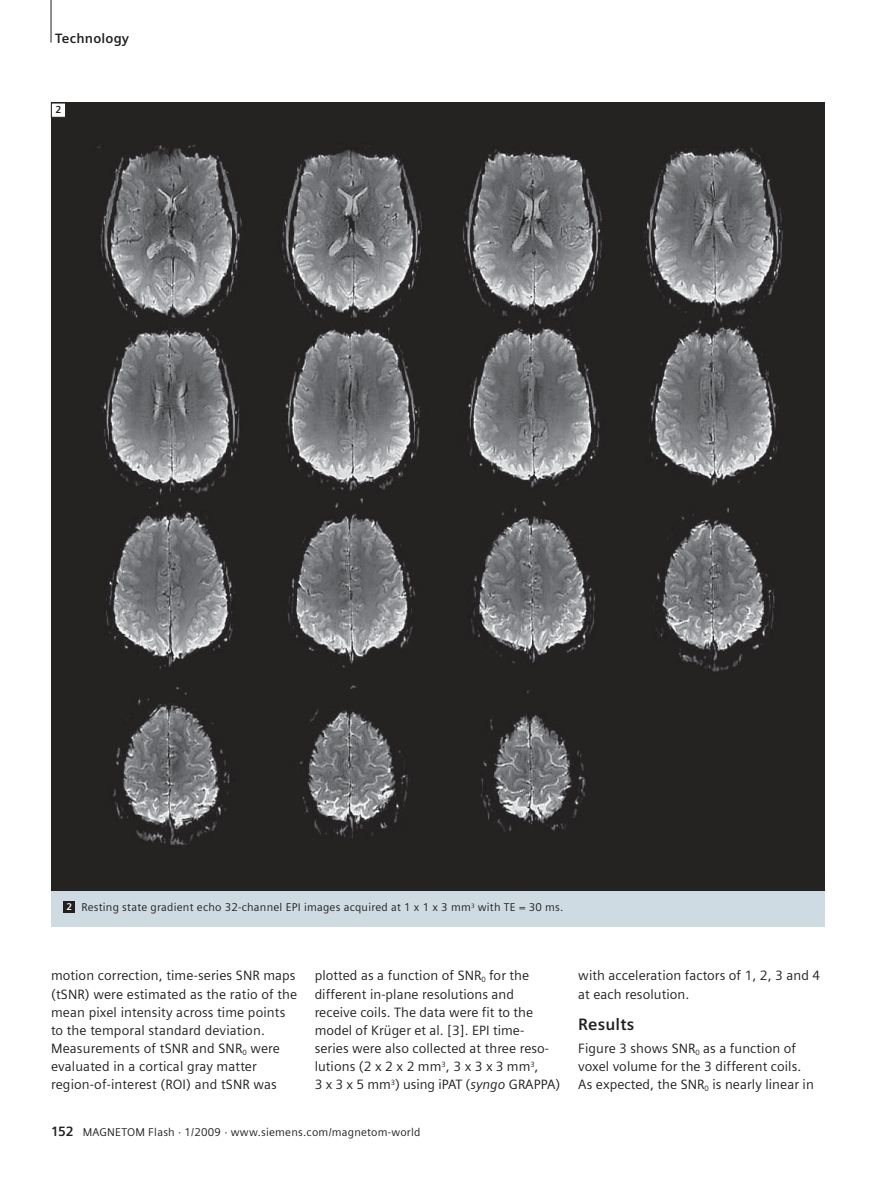
<style>
.page{position:relative;width:893px;height:1191px;background:#fff}
.page>*{position:absolute;margin:0;border:0;box-sizing:border-box;transform-origin:0 0}
.t1{font:700 16.5px "Siemens Sans";letter-spacing:.01em;color:#231f20}
.t2{font:13.5px/18px "Siemens Sans";letter-spacing:.005em;color:#231f20}
.t3{font:700 13.5px "Siemens Sans";letter-spacing:.015em;color:#231f20}
.t4{font:11.25px "Siemens Sans";letter-spacing:.02em;color:#231f20}
.t5{font:700 10.2px "Siemens Sans";color:#231f20}
.s1{font-weight:700;font-size:9.75px;color:#fff}
.s2{font-style:italic}
.s3{font-weight:700;font-size:13.5px}
</style>
<div class="page">
<hr style="left:51px;top:0;width:1px;height:43px;background:#231f20">
<div style="left:51px;top:861px;width:774px;height:65px;background:#cedbe3"></div>
<img style="left:51px;top:103px;width:774px;height:787px">
<div style="left:64px;top:901px;width:11px;height:11px;background:#231f20"></div>
<svg style="left:51px;top:102px;width:15px;height:16px"></svg>
<p class="t3" style="left:55px;top:32px;width:75px">Technology</p>
<p class="t5" style="left:56px;top:105px;width:7px">2</p>
<p class="t4" style="left:66px;top:902px;width:498px"><span class="s1">2</span> Resting state gradient echo 32-channel EPI images acquired at 1 x 1 x 3 mm<sup>3</sup> with TE = 30 ms.</p>
<p class="t2" style="left:315px;top:967px;width:247px">plotted as a function of SNR<sub>0</sub> for the different in-plane resolutions and<br>receive coils. The data were fit to the model of Krüger et al. [3]. EPI time&shy;series were also collected at three reso&shy;lutions (2 x 2 x 2 mm<sup>3</sup>, 3 x 3 x 3 mm<sup>3</sup>,<br>3 x 3 x 5 mm<sup>3</sup>) using iPAT (<span class="s2">syngo</span> GRAPPA)</p>
<p class="t2" style="left:51px;top:967px;width:248px">motion correction, time-series SNR maps (tSNR) were estimated as the ratio of the mean pixel intensity across time points to the temporal standard deviation.<br>Measurements of tSNR and SNR<sub>0</sub> were evaluated in a cortical gray matter region-of-interest (ROI) and tSNR was</p>
<p class="t2" style="left:578px;top:967px;width:243px">with acceleration factors of 1, 2, 3 and 4 at each resolution.</p>
<p class="t1" style="left:578px;top:1016px;width:57px">Results</p>
<p class="t2" style="left:578px;top:1039px;width:237px">Figure 3 shows SNR<sub>0</sub> as a function of voxel volume for the 3 different coils.<br>As expected, the SNR<sub>0</sub> is nearly linear in</p>
<p class="t4" style="left:51px;top:1126px;width:371px"><span class="s3">152</span> MAGNETOM Flash · 1/2009 · www.siemens.com/magnetom-world</p>
</div>
